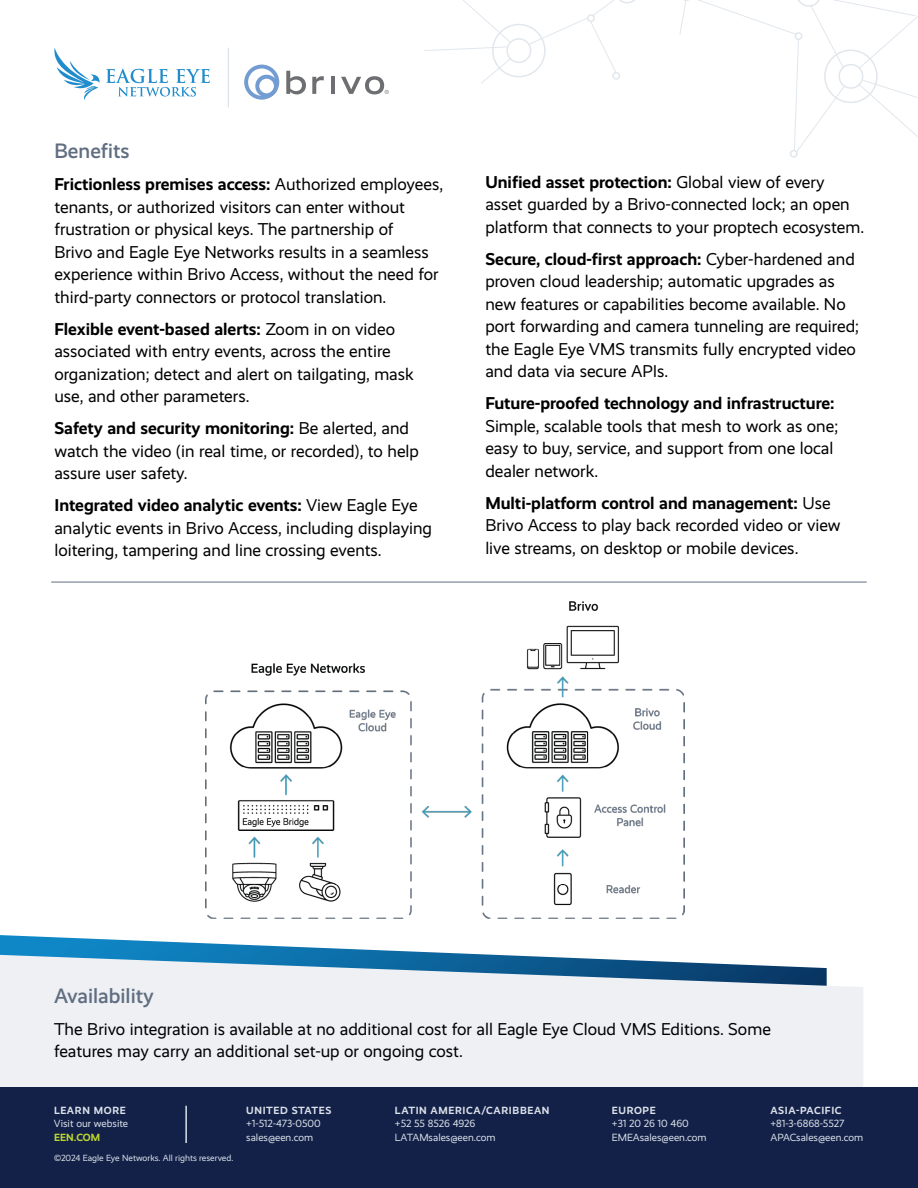
<style>
.page{position:relative;width:918px;height:1188px;background:#fff}
.page>*{position:absolute;margin:0;border:0;box-sizing:border-box;transform-origin:0 0}
.t1{font:500 21px "Realist";color:#606e81}
.t2{font:17.25px/22.5px "Realist";color:#000}
.t3{font:700 17.25px "Realist";color:#000}
.t4{font:10.5px/13.5px "Realist";color:#dae1e9}
.t5{font:700 10.5px "Realist";letter-spacing:.06em;color:#dae1e9}
.t6{font:700 10.5px "Realist";letter-spacing:.01em;color:#bcd631}
.t7{font:9px "Realist";color:#dae1e9}
.s1{font-weight:700}
</style>
<div class="page">
<img style="left:0;top:935px;width:498px;height:20px">
<svg style="left:0;top:955px;width:863px;height:133px;background:#d8e0e9"></svg>
<div style="left:0;top:1088px;width:918px;height:100px;background:#132048"></div>
<hr style="left:185px;top:1106px;width:2px;height:37px;background:#dae1e9">
<div style="left:790px;top:150px;width:8px;height:8px;border:1px solid #dae1e9;border-radius:50%"></div>
<svg style="left:679px;top:0;width:239px;height:153px"></svg>
<div style="left:492px;top:24px;width:54px;height:53px;border:1px solid #dae1e9;border-radius:50%"></div>
<svg style="left:481px;top:58px;width:31px;height:26px"></svg>
<svg style="left:528px;top:0;width:107px;height:74px"></svg>
<div style="left:612px;top:72px;width:8px;height:8px;border:1px solid #dae1e9;border-radius:50%"></div>
<div style="left:587px;top:14px;width:8px;height:8px;border:1px solid #dae1e9;border-radius:50%"></div>
<svg style="left:424px;top:0;width:87px;height:51px"></svg>
<div style="left:506px;top:38px;width:25px;height:25px;border:1px solid #dae1e9;border-radius:50%"></div>
<svg style="left:54px;top:48px;width:156px;height:52px"></svg>
<hr style="left:228px;top:48px;width:1px;height:59px;background:#dae1e9">
<hr style="left:331px;top:77px;width:4px;height:17px;background:#6d6e71">
<svg style="left:286px;top:71px;width:20px;height:23px"></svg>
<svg style="left:341px;top:76px;width:48px;height:18px"></svg>
<svg style="left:312px;top:76px;width:12px;height:18px"></svg>
<svg style="left:244px;top:65px;width:35px;height:35px"></svg>
<img style="left:206px;top:602px;width:479px;height:317px">
<hr style="left:51px;top:582px;width:816px;height:1px;background:#606e81">
<p class="t1" style="left:54px;top:139px;width:77px">Benefits</p>
<p class="t2" style="left:54px;top:173px;width:390px"><span class="s1">Frictionless premises access:</span> Authorized employees, tenants, or authorized visitors can enter without frustration or physical keys. The partnership of<br>Brivo and Eagle Eye Networks results in a seamless experience within Brivo Access, without the need for third-party connectors or protocol translation.</p>
<p class="t2" style="left:54px;top:318px;width:361px"><span class="s1">Flexible event-based alerts:</span> Zoom in on video associated with entry events, across the entire organization; detect and alert on tailgating, mask use, and other parameters.</p>
<p class="t2" style="left:54px;top:417px;width:366px"><span class="s1">Safety and security monitoring:</span> Be alerted, and watch the video (in real time, or recorded), to help assure user safety.</p>
<p class="t2" style="left:54px;top:494px;width:379px"><span class="s1">Integrated video analytic events:</span> View Eagle Eye analytic events in Brivo Access, including displaying loitering, tampering and line crossing events.</p>
<p class="t2" style="left:485px;top:171px;width:380px"><span class="s1">Unified asset protection:</span> Global view of every asset guarded by a Brivo-connected lock; an open platform that connects to your proptech ecosystem.</p>
<p class="t2" style="left:485px;top:248px;width:375px"><span class="s1">Secure, cloud-first approach:</span> Cyber-hardened and proven cloud leadership; automatic upgrades as new features or capabilities become available. No port forwarding and camera tunneling are required; the Eagle Eye VMS transmits fully encrypted video and data via secure APIs.</p>
<p class="t3" style="left:485px;top:393px;width:351px">Future-proofed technology and infrastructure:</p>
<p class="t2" style="left:485px;top:415px;width:354px">Simple, scalable tools that mesh to work as one; easy to buy, service, and support from one local dealer network.</p>
<p class="t2" style="left:485px;top:492px;width:357px"><span class="s1">Multi-platform control and management:</span> Use<br>Brivo Access to play back recorded video or view live streams, on desktop or mobile devices.</p>
<p class="t1" style="left:54px;top:984px;width:101px">Availability</p>
<p class="t2" style="left:54px;top:1018px;width:718px">The Brivo integration is available at no additional cost for all Eagle Eye Cloud VMS Editions. Some features may carry an additional set-up or ongoing cost.</p>
<p class="t5" style="left:54px;top:1104px;width:73px">LEARN MORE</p>
<p class="t4" style="left:54px;top:1117px;width:76px">Visit our website</p>
<p class="t6" style="left:54px;top:1131px;width:48px">EEN.COM</p>
<p class="t7" style="left:54px;top:1153px;width:181px">©2024 Eagle Eye Networks. All rights reserved.</p>
<p class="t5" style="left:246px;top:1104px;width:87px">UNITED STATES</p>
<p class="t4" style="left:246px;top:1117px;width:76px">+1-512-473-0500 sales@een.com</p>
<p class="t5" style="left:395px;top:1104px;width:156px">LATIN AMERICA/CARIBBEAN</p>
<p class="t4" style="left:395px;top:1117px;width:102px">+52 55 8526 4926<br>LATAMsales@een.com</p>
<p class="t5" style="left:612px;top:1104px;width:45px">EUROPE</p>
<p class="t4" style="left:612px;top:1117px;width:96px">+31 20 26 10 460<br>EMEAsales@een.com</p>
<p class="t5" style="left:771px;top:1104px;width:73px">ASIA-PACIFIC</p>
<p class="t4" style="left:770px;top:1117px;width:94px">+81-3-6868-5527<br>APACsales@een.com</p>
</div>
